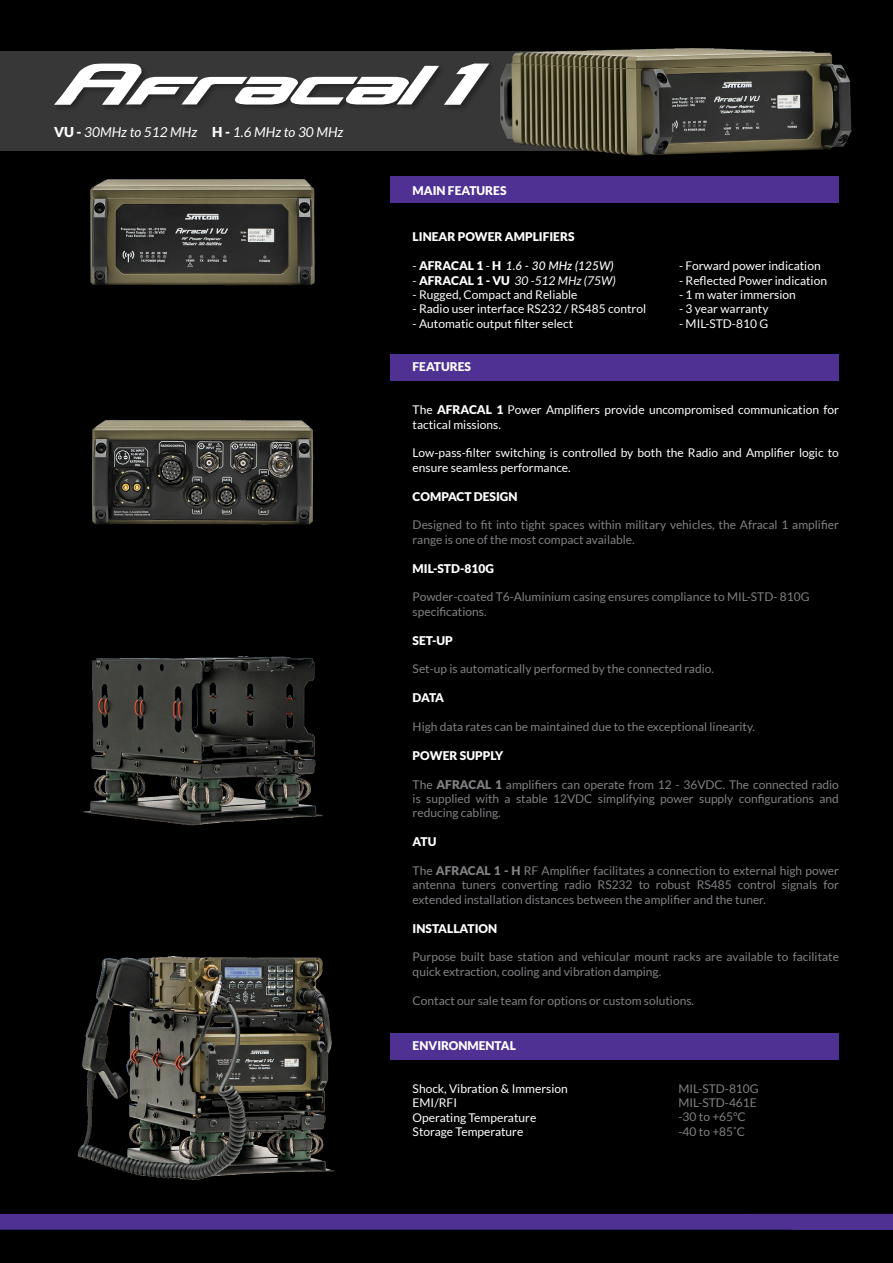
<style>
.page{position:relative;width:893px;height:1263px;background:#000}
.page>*{position:absolute;margin:0;border:0;box-sizing:border-box;transform-origin:0 0}
.t1{font:italic 13.65px "Lato";color:#fff}
.Paragraph_Style_1{font:12px/14.4px "Lato";color:#808285}
.Paragraph_Style_1-2{font:12px/14.4px "Lato";color:#fff}
.Paragraph_Style_1-3{font:900 12px "Lato";color:#fff}
.Paragraph_Style_1-4{font:italic 500 12px "Lato";color:#fff}
.Paragraph_Style_1-5{font:italic 12px "Lato";color:#fff}
.s1{font-weight:900;font-style:normal}
.s2{font-weight:400;font-style:normal}
.s3{font-style:normal}
.s4{font-weight:900}
</style>
<div class="page">
<div style="left:390px;top:176px;width:449px;height:27px;background:#4f3093"></div>
<div style="left:390px;top:354px;width:449px;height:26px;background:#4f3093"></div>
<div style="left:390px;top:1033px;width:449px;height:27px;background:#4f3093"></div>
<img style="left:77px;top:956px;width:257px;height:224px">
<img style="left:83px;top:656px;width:240px;height:170px">
<img style="left:92px;top:419px;width:222px;height:106px">
<img style="left:90px;top:179px;width:225px;height:107px">
<div style="left:0;top:1214px;width:893px;height:16px;background:#4f3093"></div>
<div style="left:0;top:51px;width:655px;height:100px;background:#373738"></div>
<img style="left:500px;top:48px;width:352px;height:108px">
<div style="left:53px;top:62px;width:443px;height:50px;background:#231f20;opacity:.75"></div>
<svg style="left:54px;top:64px;width:435px;height:41px"></svg>
<p class="t1" style="left:54px;top:125px;width:145px"><span class="s1">VU -</span> 30MHz to 512 MHz</p>
<p class="t1" style="left:212px;top:125px;width:133px"><span class="s1">H -</span> 1.6 MHz to 30 MHz</p>
<p class="Paragraph_Style_1-3" style="left:413px;top:183px;width:95px">MAIN FEATURES</p>
<p class="Paragraph_Style_1-3" style="left:413px;top:230px;width:163px">LINEAR POWER AMPLIFIERS</p>
<p class="Paragraph_Style_1-4" style="left:413px;top:257px;width:203px"><span class="s2">-</span> <span class="s1">AFRACAL 1</span> <span class="s2">-</span> <span class="s1">H</span> 1.6 - 30 MHz (125W)</p>
<p class="Paragraph_Style_1-5" style="left:413px;top:273px;width:205px"><span class="s3">-</span> <span class="s1">AFRACAL 1 - VU</span> 30 -512 MHz (75W)</p>
<p class="Paragraph_Style_1-2" style="left:413px;top:287px;width:166px">- Rugged, Compact and Reliable</p>
<p class="Paragraph_Style_1-2" style="left:413px;top:302px;width:235px">- Radio user interface RS232 / RS485 control</p>
<p class="Paragraph_Style_1-2" style="left:413px;top:316px;width:162px">- Automatic output filter select</p>
<p class="Paragraph_Style_1-3" style="left:413px;top:359px;width:60px">FEATURES</p>
<p class="Paragraph_Style_1-2" style="left:413px;top:402px;width:428px">The <span class="s4">AFRACAL 1</span> Power Amplifiers provide uncompromised communication for tactical missions.</p>
<p class="Paragraph_Style_1-2" style="left:413px;top:446px;width:428px">Low-pass-filter switching is controlled by both the Radio and Amplifier logic to ensure seamless performance.</p>
<p class="Paragraph_Style_1-3" style="left:413px;top:489px;width:106px">COMPACT DESIGN</p>
<p class="Paragraph_Style_1" style="left:413px;top:518px;width:428px">Designed to fit into tight spaces within military vehicles, the Afracal 1 amplifier range is one of the most compact available.</p>
<p class="Paragraph_Style_1-3" style="left:413px;top:561px;width:83px">MIL-STD-810G</p>
<p class="Paragraph_Style_1" style="left:413px;top:590px;width:398px">Powder-coated T6-Aluminium casing ensures compliance to MIL-STD- 810G</p>
<p class="Paragraph_Style_1" style="left:413px;top:604px;width:75px">specifications.</p>
<p class="Paragraph_Style_1-3" style="left:413px;top:633px;width:42px">SET-UP</p>
<p class="Paragraph_Style_1" style="left:413px;top:662px;width:303px">Set-up is automatically performed by the connected radio.</p>
<p class="Paragraph_Style_1-3" style="left:413px;top:691px;width:33px">DATA</p>
<p class="Paragraph_Style_1" style="left:413px;top:719px;width:344px">High data rates can be maintained due to the exceptional linearity.</p>
<p class="Paragraph_Style_1-3" style="left:413px;top:748px;width:92px">POWER SUPPLY</p>
<p class="Paragraph_Style_1" style="left:413px;top:777px;width:428px;text-align:justify">The <span class="s4">AFRACAL 1</span> amplifiers can operate from 12 - 36VDC. The connected radio is supplied with a stable 12VDC simplifying power supply configurations and reducing cabling.</p>
<p class="Paragraph_Style_1-3" style="left:413px;top:835px;width:25px">ATU</p>
<p class="Paragraph_Style_1" style="left:413px;top:863px;width:428px;text-align:justify">The <span class="s4">AFRACAL 1 - H</span> RF Amplifier facilitates a connection to external high power antenna tuners converting radio RS232 to robust RS485 control signals for extended installation distances between the amplifier and the tuner.</p>
<p class="Paragraph_Style_1-3" style="left:413px;top:921px;width:86px">INSTALLATION</p>
<p class="Paragraph_Style_1" style="left:413px;top:950px;width:428px">Purpose built base station and vehicular mount racks are available to facilitate quick extraction, cooling and vibration damping.</p>
<p class="Paragraph_Style_1" style="left:413px;top:993px;width:283px">Contact our sale team for options or custom solutions.</p>
<p class="Paragraph_Style_1-3" style="left:413px;top:1038px;width:105px">ENVIRONMENTAL</p>
<p class="Paragraph_Style_1-2" style="left:413px;top:1081px;width:157px">Shock, Vibration &amp; Immersion</p>
<p class="Paragraph_Style_1-2" style="left:413px;top:1095px;width:46px">EMI/RFI</p>
<p class="Paragraph_Style_1-2" style="left:413px;top:1110px;width:125px">Operating Temperature</p>
<p class="Paragraph_Style_1-2" style="left:413px;top:1124px;width:112px">Storage Temperature</p>
<p class="Paragraph_Style_1-2" style="left:679px;top:259px;width:143px">- Forward power indication</p>
<p class="Paragraph_Style_1-2" style="left:679px;top:273px;width:149px">- Reflected Power indication</p>
<p class="Paragraph_Style_1-2" style="left:679px;top:287px;width:118px">- 1 m water immersion</p>
<p class="Paragraph_Style_1-2" style="left:679px;top:302px;width:91px">- 3 year warranty</p>
<p class="Paragraph_Style_1-2" style="left:679px;top:316px;width:90px">- MIL-STD-810 G</p>
<p class="Paragraph_Style_1" style="left:678px;top:1081px;width:82px">MIL-STD-810G</p>
<p class="Paragraph_Style_1" style="left:678px;top:1095px;width:80px">MIL-STD-461E</p>
<p class="Paragraph_Style_1" style="left:678px;top:1110px;width:69px">-30 to +65ºC</p>
<p class="Paragraph_Style_1" style="left:678px;top:1124px;width:68px">-40 to +85˚C</p>
</div>
